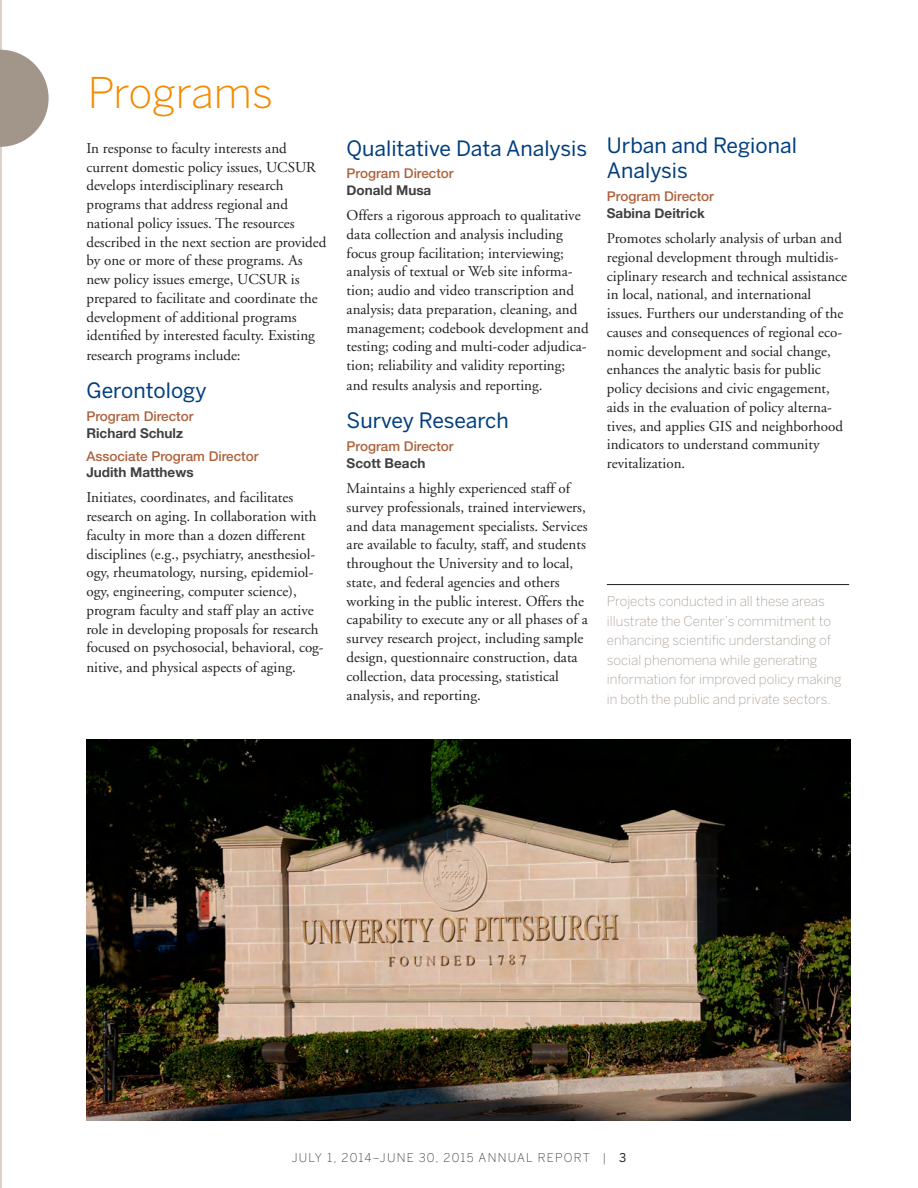
<style>
.page{position:relative;width:918px;height:1188px;background:#fff}
.page>*{position:absolute;margin:0;border:0;box-sizing:border-box;transform-origin:0 0}
.t1{font:300 42px "Benton Sans";color:#f38a00}
.t2{font:21px/25.2px "Benton Sans";color:#003e7e}
.t3{font:15px/18.8px "Adobe Garamond";color:#231f20}
.t4{font:200 13.5px/19.5px "Benton Sans";color:#a2958a}
.t5{font:500 13.5px "Helvetica Neue";color:#ae633e}
.t6{font:700 13.5px "Helvetica Neue";color:#414042}
.t7{font:200 12px "Benton Sans";letter-spacing:.1em;color:#231f20}
.s1{font-weight:400}
</style>
<div class="page">
<hr style="left:0;top:0;width:1px;height:1188px;background:#dad2cb">
<hr style="left:607px;top:584px;width:242px;height:1px;background:#231f20">
<img style="left:86px;top:740px;width:764px;height:380px">
<svg style="left:0;top:50px;width:49px;height:97px"></svg>
<h1 class="t1" style="left:88px;top:68px;width:187px">Programs</h1>
<p class="t3" style="left:86px;top:139px;width:242px">In response to faculty interests and current domestic policy issues, UCSUR develops interdisciplinary research programs that address regional and national policy issues. The resources described in the next section are provided by one or more of these programs. As new policy issues emerge, UCSUR is prepared to facilitate and coordinate the development of additional programs identified by interested faculty. Existing research programs include:</p>
<h2 class="t2" style="left:86px;top:378px;width:122px">Gerontology</h2>
<p class="t5" style="left:86px;top:409px;width:109px">Program Director</p>
<p class="t6" style="left:86px;top:424px;width:98px">Richard Schulz</p>
<p class="t5" style="left:86px;top:448px;width:174px">Associate Program Director</p>
<p class="t6" style="left:86px;top:464px;width:109px">Judith Matthews</p>
<p class="t3" style="left:86px;top:488px;width:239px">Initiates, coordinates, and facilitates research on aging. In collaboration with faculty in more than a dozen different disciplines (e.g., psychiatry, anesthesiol&shy;ogy, rheumatology, nursing, epidemiol&shy;ogy, engineering, computer science), program faculty and staff play an active role in developing proposals for research focused on psychosocial, behavioral, cog&shy;nitive, and physical aspects of aging.</p>
<h2 class="t2" style="left:347px;top:135px;width:242px">Qualitative Data Analysis</h2>
<p class="t5" style="left:347px;top:166px;width:109px">Program Director</p>
<p class="t6" style="left:347px;top:181px;width:86px">Donald Musa</p>
<p class="t3" style="left:347px;top:206px;width:244px">Offers a rigorous approach to qualitative data collection and analysis including focus group facilitation; interviewing; analysis of textual or Web site informa&shy;tion; audio and video transcription and analysis; data preparation, cleaning, and management; codebook development and testing; coding and multi-coder adjudica&shy;tion; reliability and validity reporting; and results analysis and reporting.</p>
<h2 class="t2" style="left:347px;top:408px;width:164px">Survey Research</h2>
<p class="t5" style="left:347px;top:438px;width:109px">Program Director</p>
<p class="t6" style="left:347px;top:454px;width:80px">Scott Beach</p>
<p class="t3" style="left:347px;top:479px;width:243px">Maintains a highly experienced staff of survey professionals, trained interviewers, and data management specialists. Services are available to faculty, staff, and students throughout the University and to local, state, and federal agencies and others working in the public interest. Offers the capability to execute any or all phases of a survey research project, including sample design, questionnaire construction, data collection, data processing, statistical analysis, and reporting.</p>
<h2 class="t2" style="left:607px;top:133px;width:192px">Urban and Regional<br>Analysis</h2>
<p class="t5" style="left:607px;top:189px;width:109px">Program Director</p>
<p class="t6" style="left:607px;top:204px;width:99px">Sabina Deitrick</p>
<p class="t3" style="left:607px;top:229px;width:242px">Promotes scholarly analysis of urban and regional development through multidis&shy;ciplinary research and technical assistance in local, national, and international issues. Furthers our understanding of the causes and consequences of regional eco&shy;nomic development and social change, enhances the analytic basis for public policy decisions and civic engagement, aids in the evaluation of policy alterna&shy;tives, and applies GIS and neighborhood indicators to understand community revitalization.</p>
<p class="t4" style="left:607px;top:592px;width:236px">Projects conducted in all these areas illustrate the Center’s commitment to enhancing scientific understanding of social phenomena while generating information for improved policy making in both the public and private sectors.</p>
<p class="t7" style="left:292px;top:1151px;width:336px">JULY 1, 2014–JUNE 30, 2015 ANNUAL REPORT | <span class="s1">3</span></p>
</div>
